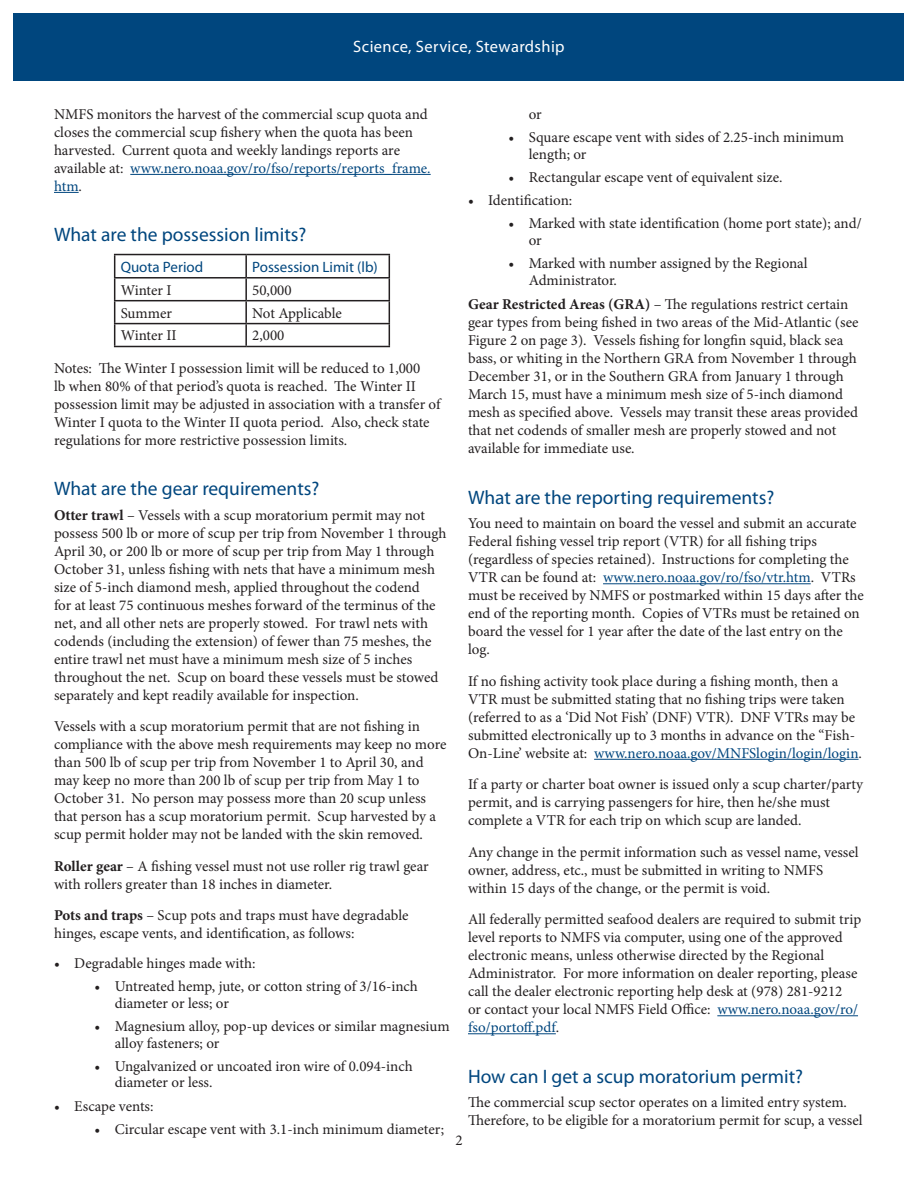
<style>
.page{position:relative;width:918px;height:1188px;background:#fff}
.page>*{position:absolute;margin:0;border:0;box-sizing:border-box;transform-origin:0 0}
.Subhead{font:19.5px "Myriad Pro";color:#00467e}
.t1{font:16.5px "Myriad Pro";letter-spacing:.025em;color:#fff}
.Body_Copy{font:15px/18px "Minion Pro";color:#231f20}
.Bullets_2{font:15px/16.5px "Minion Pro";color:#231f20}
.Bullets_1{font:15px "Minion Pro";color:#231f20}
.Photo_Caption{font:15px "Myriad Pro";color:#00467e}
.s1{color:#00467e}
.s2{font-weight:700}
</style>
<div class="page">
<div style="left:14px;top:14px;width:890px;height:67px;background:#00467e"></div>
<hr style="left:130px;top:174px;width:301px;height:1px;background:#00467e">
<svg style="left:54px;top:192px;width:25px;height:1px"></svg>
<hr style="left:114px;top:254px;width:132px;height:1px;background:#231f20">
<hr style="left:246px;top:254px;width:144px;height:1px;background:#231f20">
<hr style="left:245px;top:255px;width:2px;height:22px;background:#231f20">
<hr style="left:114px;top:277px;width:132px;height:2px;background:#231f20">
<hr style="left:246px;top:277px;width:144px;height:2px;background:#231f20">
<hr style="left:245px;top:279px;width:2px;height:21px;background:#231f20">
<hr style="left:114px;top:300px;width:132px;height:1px;background:#231f20">
<hr style="left:246px;top:300px;width:144px;height:1px;background:#231f20">
<hr style="left:245px;top:301px;width:2px;height:22px;background:#231f20">
<hr style="left:114px;top:323px;width:132px;height:1px;background:#231f20">
<svg style="left:114px;top:255px;width:1px;height:91px"></svg>
<hr style="left:246px;top:323px;width:144px;height:1px;background:#231f20">
<hr style="left:245px;top:324px;width:2px;height:22px;background:#231f20">
<svg style="left:389px;top:255px;width:1px;height:91px"></svg>
<hr style="left:114px;top:346px;width:132px;height:1px;background:#231f20">
<hr style="left:246px;top:346px;width:144px;height:1px;background:#231f20">
<hr style="left:603px;top:583px;width:208px;height:1px;background:#00467e">
<hr style="left:594px;top:759px;width:265px;height:1px;background:#00467e">
<hr style="left:717px;top:1015px;width:141px;height:1px;background:#00467e">
<hr style="left:468px;top:1033px;width:88px;height:1px;background:#00467e">
<p class="t1" style="left:353px;top:37px;width:213px">Science, Service, Stewardship</p>
<p class="Body_Copy" style="left:54px;top:105px;width:378px">NMFS monitors the harvest of the commercial scup quota and closes the commercial scup fishery when the quota has been harvested. Current quota and weekly landings reports are available at: <span class="s1">www.nero.noaa.gov/ro/fso/reports/reports_frame. htm</span>.</p>
<p class="Subhead" style="left:54px;top:223px;width:254px">What are the possession limits?</p>
<p class="Photo_Caption" style="left:121px;top:258px;width:84px">Quota Period</p>
<p class="Photo_Caption" style="left:252px;top:258px;width:127px">Possession Limit (lb)</p>
<p class="Body_Copy" style="left:121px;top:281px;width:52px">Winter I</p>
<p class="Body_Copy" style="left:252px;top:281px;width:41px">50,000</p>
<p class="Body_Copy" style="left:121px;top:304px;width:53px">Summer</p>
<p class="Body_Copy" style="left:252px;top:304px;width:91px">Not Applicable</p>
<p class="Body_Copy" style="left:121px;top:327px;width:57px">Winter II</p>
<p class="Body_Copy" style="left:252px;top:327px;width:34px">2,000</p>
<p class="Body_Copy" style="left:54px;top:359px;width:388px">Notes: The Winter I possession limit will be reduced to 1,000<br>lb when 80% of that period’s quota is reached. The Winter II possession limit may be adjusted in association with a transfer of Winter I quota to the Winter II quota period. Also, check state regulations for more restrictive possession limits.</p>
<p class="Subhead" style="left:54px;top:477px;width:267px">What are the gear requirements?</p>
<p class="Body_Copy" style="left:54px;top:506px;width:394px"><span class="s2">Otter trawl</span> – Vessels with a scup moratorium permit may not possess 500 lb or more of scup per trip from November 1 through April 30, or 200 lb or more of scup per trip from May 1 through October 31, unless fishing with nets that have a minimum mesh size of 5-inch diamond mesh, applied throughout the codend<br>for at least 75 continuous meshes forward of the terminus of the net, and all other nets are properly stowed. For trawl nets with codends (including the extension) of fewer than 75 meshes, the entire trawl net must have a minimum mesh size of 5 inches throughout the net. Scup on board these vessels must be stowed separately and kept readily available for inspection.</p>
<p class="Body_Copy" style="left:54px;top:717px;width:394px">Vessels with a scup moratorium permit that are not fishing in compliance with the above mesh requirements may keep no more than 500 lb of scup per trip from November 1 to April 30, and may keep no more than 200 lb of scup per trip from May 1 to October 31. No person may possess more than 20 scup unless that person has a scup moratorium permit. Scup harvested by a scup permit holder may not be landed with the skin removed.</p>
<p class="Body_Copy" style="left:54px;top:857px;width:376px"><span class="s2">Roller gear</span> – A fishing vessel must not use roller rig trawl gear with rollers greater than 18 inches in diameter.</p>
<p class="Body_Copy" style="left:54px;top:906px;width:356px"><span class="s2">Pots and traps</span> – Scup pots and traps must have degradable hinges, escape vents, and identification, as follows:</p>
<p class="Bullets_1" style="left:54px;top:953px;width:203px">• Degradable hinges made with:</p>
<p class="Bullets_2" style="left:115px;top:978px;width:305px;text-indent:-20px">• Untreated hemp, jute, or cotton string of 3/16-inch diameter or less; or</p>
<p class="Bullets_2" style="left:115px;top:1018px;width:336px;text-indent:-20px">• Magnesium alloy, pop-up devices or similar magnesium alloy fasteners; or</p>
<p class="Bullets_2" style="left:115px;top:1058px;width:299px;text-indent:-20px">• Ungalvanized or uncoated iron wire of 0.094-inch diameter or less.</p>
<p class="Bullets_1" style="left:54px;top:1096px;width:101px">• Escape vents:</p>
<p class="Bullets_2" style="left:94px;top:1121px;width:351px">• Circular escape vent with 3.1-inch minimum diameter;</p>
<p class="Bullets_2" style="left:529px;top:106px;width:15px">or</p>
<p class="Bullets_2" style="left:529px;top:129px;width:317px;text-indent:-20px">• Square escape vent with sides of 2.25-inch minimum length; or</p>
<p class="Bullets_2" style="left:508px;top:169px;width:275px">• Rectangular escape vent of equivalent size.</p>
<p class="Bullets_1" style="left:468px;top:190px;width:106px">• Identification:</p>
<p class="Bullets_2" style="left:529px;top:215px;width:334px;text-indent:-20px">• Marked with state identification (home port state); and/ or</p>
<p class="Bullets_2" style="left:529px;top:255px;width:281px;text-indent:-20px">• Marked with number assigned by the Regional<br>Administrator.</p>
<p class="Body_Copy" style="left:468px;top:296px;width:392px"><span class="s2">Gear Restricted Areas (GRA)</span> – The regulations restrict certain gear types from being fished in two areas of the Mid-Atlantic (see Figure 2 on page 3). Vessels fishing for longfin squid, black sea bass, or whiting in the Northern GRA from November 1 through December 31, or in the Southern GRA from January 1 through March 15, must have a minimum mesh size of 5-inch diamond mesh as specified above. Vessels may transit these areas provided that net codends of smaller mesh are properly stowed and not available for immediate use.</p>
<p class="Subhead" style="left:468px;top:485px;width:308px">What are the reporting requirements?</p>
<p class="Body_Copy" style="left:468px;top:515px;width:397px">You need to maintain on board the vessel and submit an accurate Federal fishing vessel trip report (VTR) for all fishing trips (regardless of species retained). Instructions for completing the VTR can be found at: <span class="s1">www.nero.noaa.gov/ro/fso/vtr.htm</span>. VTRs must be received by NMFS or postmarked within 15 days after the end of the reporting month. Copies of VTRs must be retained on board the vessel for 1 year after the date of the last entry on the log.</p>
<p class="Body_Copy" style="left:468px;top:672px;width:395px">If no fishing activity took place during a fishing month, then a VTR must be submitted stating that no fishing trips were taken (referred to as a ‘Did Not Fish’ (DNF) VTR). DNF VTRs may be submitted electronically up to 3 months in advance on the “Fish-On-Line’ website at: <span class="s1">www.nero.noaa.gov/MNFSlogin/login/login</span>.</p>
<p class="Body_Copy" style="left:468px;top:776px;width:397px">If a party or charter boat owner is issued only a scup charter/party permit, and is carrying passengers for hire, then he/she must complete a VTR for each trip on which scup are landed.</p>
<p class="Body_Copy" style="left:468px;top:843px;width:392px">Any change in the permit information such as vessel name, vessel owner, address, etc., must be submitted in writing to NMFS within 15 days of the change, or the permit is void.</p>
<p class="Body_Copy" style="left:468px;top:911px;width:395px">All federally permitted seafood dealers are required to submit trip level reports to NMFS via computer, using one of the approved electronic means, unless otherwise directed by the Regional Administrator. For more information on dealer reporting, please call the dealer electronic reporting help desk at (978) 281-9212<br>or contact your local NMFS Field Office: <span class="s1">www.nero.noaa.gov/ro/ fso/portoff.pdf</span>.</p>
<p class="Subhead" style="left:468px;top:1064px;width:337px">How can I get a scup moratorium permit?</p>
<p class="Body_Copy" style="left:468px;top:1093px;width:396px">The commercial scup sector operates on a limited entry system.<br>Therefore, to be eligible for a moratorium permit for scup, a vessel</p>
<p class="Body_Copy" style="left:455px;top:1131px;width:9px">2</p>
</div>
